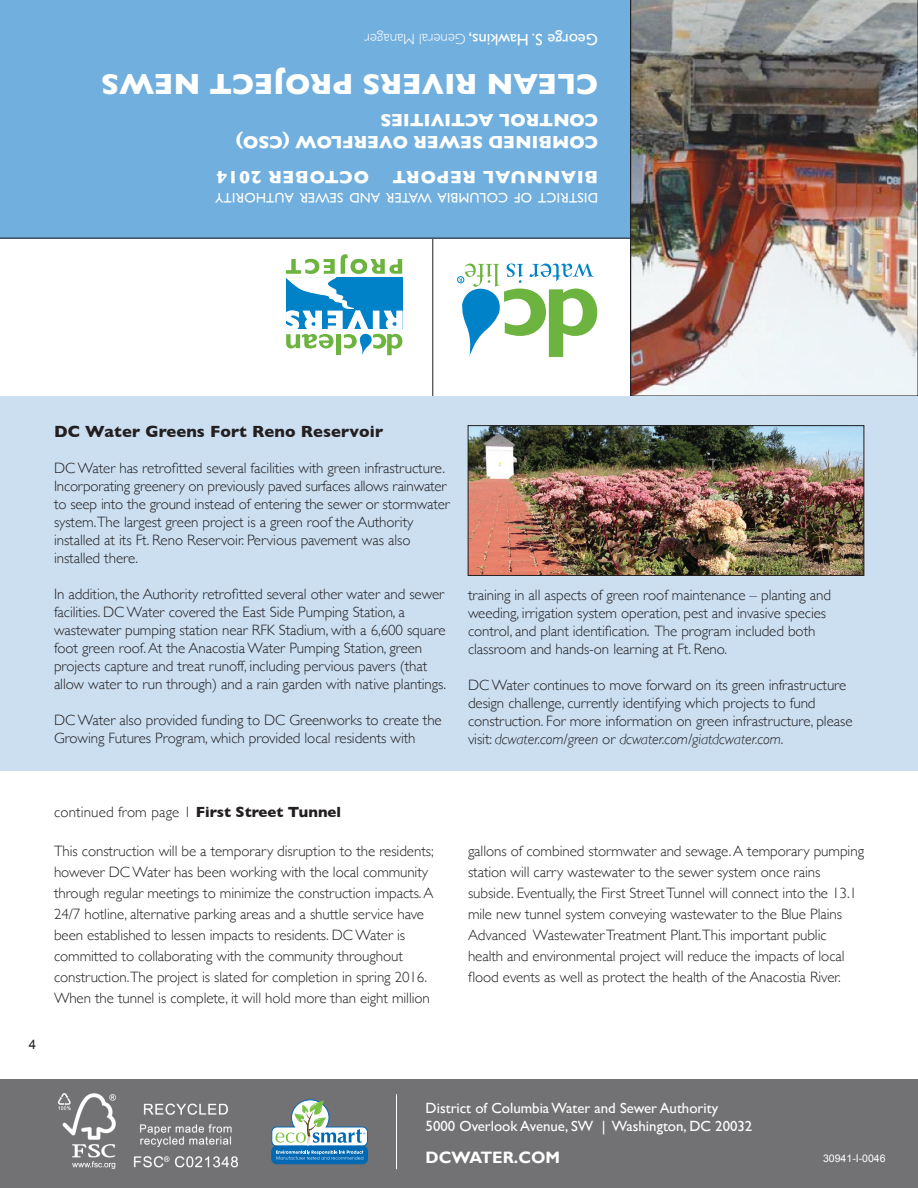
<style>
.page{position:relative;width:918px;height:1188px;background:#fff}
.page>*{position:absolute;margin:0;border:0;box-sizing:border-box;transform-origin:0 0}
.t1{font:700 29.7px "Gill Sans";color:#fff}
.t2{font:700 18.15px/21.8px "Gill Sans";color:#fff}
.t3{font:700 18.15px "Gill Sans";letter-spacing:.04em;color:#fff}
.t4{font:16.5px "Gill Sans";color:#fff}
.t5{font:700 16.5px "Gill Sans";letter-spacing:.01em;color:#231f20}
.t6{font:700 16.5px "Gill Sans";color:#fff}
.t7{font:300 15px/18px "Gill Sans";letter-spacing:-.005em;color:#231f20}
.t8{font:14.85px/17.9px "Gill Sans";color:#fff}
.t9{font:13.8px "Gill Sans";letter-spacing:.015em;color:#fff}
.t10{font:13.2px "Arial";color:#231f20}
.t11{font:10.5px "Arial";color:#fff}
.s1{font-weight:300;font-size:14.85px}
.s2{font-style:italic}
.s3{font-weight:700}
</style>
<div class="page">
<hr style="left:433px;top:186px;width:1px;height:217px;background:#231f20">
<div style="left:0;top:0;width:876px;height:238px;background:#70afde"></div>
<hr style="left:0;top:238px;width:728px;height:1px;background:#231f20">
<svg style="left:459px;top:264px;width:138px;height:93px"></svg>
<div style="left:457px;top:276px;width:7px;height:7px;border:1px solid #0082c8;border-radius:50%"></div>
<svg style="left:286px;top:254px;width:116px;height:101px"></svg>
<img style="left:631px;top:0;width:287px;height:396px">
<hr style="left:630px;top:0;width:1px;height:403px;background:#231f20">
<div style="left:0;top:396px;width:918px;height:417px;background:#cbdff1"></div>
<div style="left:0;top:771px;width:918px;height:417px;background:#fff"></div>
<div style="left:0;top:1079px;width:918px;height:109px;background:#727274"></div>
<hr style="left:396px;top:1094px;width:1px;height:75px;background:#fff">
<img style="left:59px;top:1093px;width:178px;height:75px">
<div style="left:272px;top:1146px;width:95px;height:18px;background:#0168b3;border-radius:5px"></div>
<div style="left:272px;top:1146px;width:96px;height:18px;border:1px solid #0168b3;border-radius:5px"></div>
<svg style="left:271px;top:1099px;width:97px;height:61px"></svg>
<img style="left:470px;top:427px;width:392px;height:147px">
<div style="left:468px;top:425px;width:396px;height:151px;border:1px solid #231f20"></div>
<p class="t4" style="left:598px;top:49px;width:235px;rotate:-180deg">George S. Hawkins, <span class="s1">General Manager</span></p>
<p class="t1" style="left:598px;top:107px;width:499px;rotate:-180deg">CLEAN RIVERS PROJECT NEWS</p>
<p class="t2" style="left:598px;top:153px;width:364px;rotate:-180deg">COMBINED SEWER OVERFLOW (CSO)<br>CONTROL ACTIVITIES</p>
<p class="t3" style="left:369px;top:192px;width:154px;rotate:-180deg">OCTOBER 2014</p>
<p class="t3" style="left:598px;top:192px;width:207px;rotate:-180deg">BIANNUAL REPORT</p>
<p class="t9" style="left:598px;top:206px;width:385px;rotate:-180deg">district of columbia water and sewer authority</p>
<p class="t5" style="left:54px;top:418px;width:331px">DC Water Greens Fort Reno Reservoir</p>
<p class="t7" style="left:54px;top:458px;width:397px">DC Water has retrofitted several facilities with green infrastructure.<br>Incorporating greenery on previously paved surfaces allows rainwater to seep into the ground instead of entering the sewer or stormwater system.The largest green project is a green roof the Authority installed at its Ft. Reno Reservoir. Pervious pavement was also installed there.</p>
<p class="t7" style="left:54px;top:584px;width:394px">In addition, the Authority retrofitted several other water and sewer facilities. DC Water covered the East Side Pumping Station, a wastewater pumping station near RFK Stadium, with a 6,600 square foot green roof. At the Anacostia Water Pumping Station, green projects capture and treat runoff, including pervious pavers (that allow water to run through) and a rain garden with native plantings.</p>
<p class="t7" style="left:54px;top:710px;width:389px">DC Water also provided funding to DC Greenworks to create the<br>Growing Futures Program, which provided local residents with</p>
<p class="t7" style="left:468px;top:585px;width:365px">training in all aspects of green roof maintenance – planting and weeding, irrigation system operation, pest and invasive species control, and plant identification. The program included both classroom and hands-on learning at Ft. Reno.</p>
<p class="t7" style="left:468px;top:675px;width:386px">DC Water continues to move forward on its green infrastructure design challenge, currently identifying which projects to fund construction. For more information on green infrastructure, please visit: <span class="s2">dcwater.com/green</span> or <span class="s2">dcwater.com/giatdcwater.com</span>.</p>
<p class="t10" style="left:29px;top:1036px;width:9px">4</p>
<p class="t7" style="left:54px;top:802px;width:289px">continued from page 1 <span class="s3">First Street Tunnel</span></p>
<p class="t7" style="left:54px;top:840px;width:381px;line-height:21px">This construction will be a temporary disruption to the residents; however DC Water has been working with the local community through regular meetings to minimize the construction impacts. A 24/7 hotline, alternative parking areas and a shuttle service have been established to lessen impacts to residents. DC Water is committed to collaborating with the community throughout construction.The project is slated for completion in spring 2016.<br>When the tunnel is complete, it will hold more than eight million</p>
<p class="t7" style="left:468px;top:840px;width:398px;line-height:21px">gallons of combined stormwater and sewage. A temporary pumping station will carry wastewater to the sewer system once rains subside. Eventually, the First Street Tunnel will connect into the 13.1 mile new tunnel system conveying wastewater to the Blue Plains Advanced Wastewater Treatment Plant.This important public health and environmental project will reduce the impacts of local flood events as well as protect the health of the Anacostia River.</p>
<p class="t8" style="left:426px;top:1099px;width:328px">District of Columbia Water and Sewer Authority<br>5000 Overlook Avenue, SW | Washington, DC 20032</p>
<p class="t6" style="left:426px;top:1147px;width:136px">DCWATER.COM</p>
<p class="t11" style="left:823px;top:1152px;width:64px">30941-I-0046</p>
</div>
